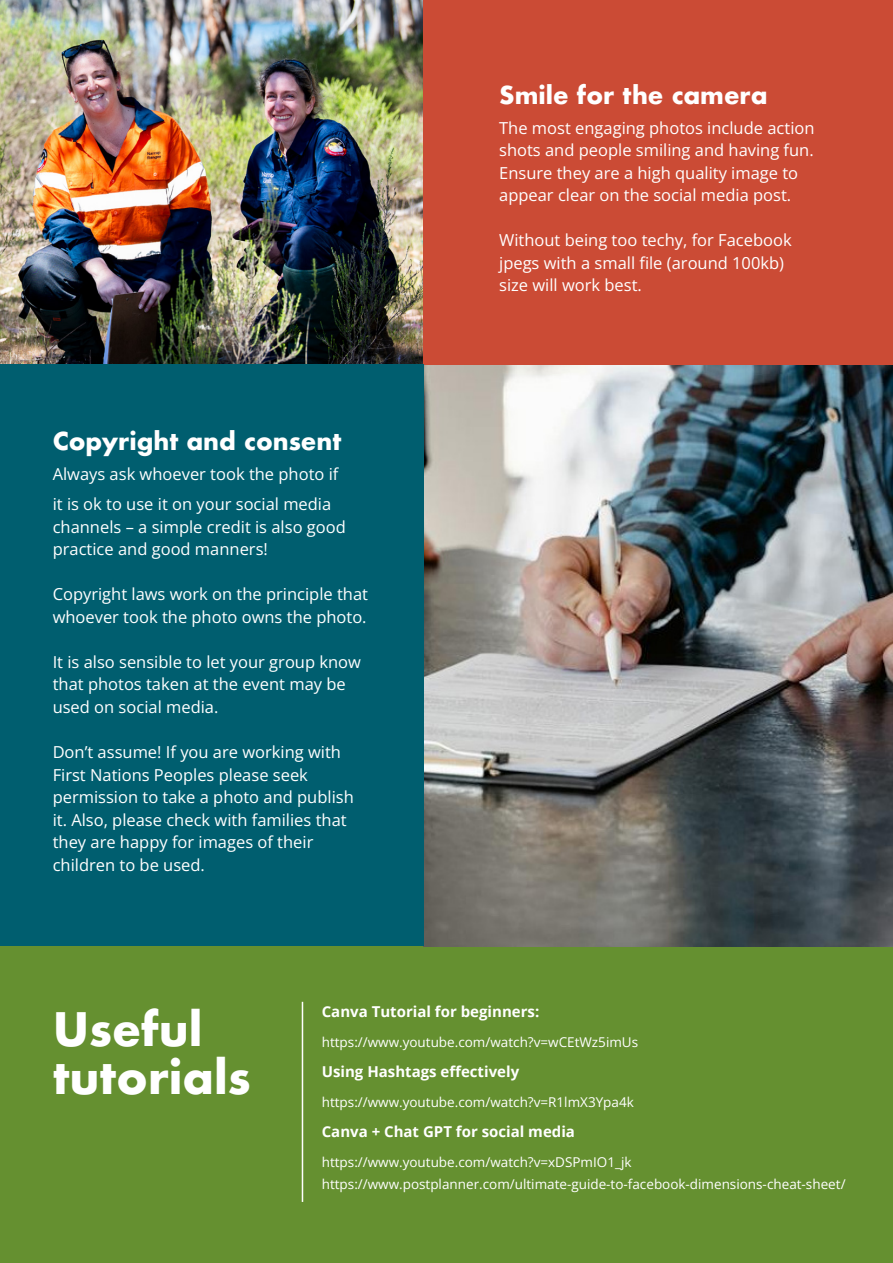
<style>
.page{position:relative;width:893px;height:1263px;background:#fff}
.page>*{position:absolute;margin:0;border:0;box-sizing:border-box;transform-origin:0 0}
.t1{font:700 44.85px/48.3px "Futura";color:#fff}
.t2{font:700 24px "Futura";color:#fff}
.t3{font:16.5px/22.5px "Open Sans";color:#fff}
.t4{font:700 15px "Open Sans";color:#fff}
.t5{font:13.5px/22.5px "Open Sans";color:#fff}
</style>
<div class="page">
<div style="left:0;top:946px;width:893px;height:317px;background:#659030"></div>
<img style="left:0;top:0;width:423px;height:364px">
<img style="left:423px;top:364px;width:470px;height:582px">
<div style="left:423px;top:0;width:470px;height:364px;background:#cb4b35"></div>
<div style="left:0;top:364px;width:423px;height:582px;background:#005e6f"></div>
<hr style="left:302px;top:1002px;width:1px;height:200px;background:#fff">
<h2 class="t2" style="left:53px;top:424px;width:290px">Copyright and consent</h2>
<p class="t3" style="left:53px;top:459px;width:287px;line-height:30px">Always ask whoever took the photo if it is ok to use it on your social media</p>
<p class="t3" style="left:53px;top:515px;width:295px">channels – a simple credit is also good practice and good manners!</p>
<p class="t3" style="left:53px;top:583px;width:317px">Copyright laws work on the principle that whoever took the photo owns the photo.</p>
<p class="t3" style="left:53px;top:650px;width:310px">It is also sensible to let your group know that photos taken at the event may be used on social media.</p>
<p class="t3" style="left:53px;top:740px;width:303px">Don’t assume! If you are working with First Nations Peoples please seek permission to take a photo and publish it. Also, please check with families that they are happy for images of their children to be used.</p>
<h2 class="t2" style="left:499px;top:77px;width:270px">Smile for the camera</h2>
<p class="t3" style="left:499px;top:116px;width:317px">The most engaging photos include action shots and people smiling and having fun.<br>Ensure they are a high quality image to appear clear on the social media post.</p>
<p class="t3" style="left:499px;top:228px;width:294px">Without being too techy, for Facebook jpegs with a small file (around 100kb) size will work best.</p>
<h1 class="t1" style="left:53px;top:1005px;width:199px">Useful tutorials</h1>
<p class="t4" style="left:322px;top:1000px;width:219px">Canva Tutorial for beginners:</p>
<p class="t5" style="left:322px;top:1030px;width:318px">https://www.youtube.com/watch?v=wCEtWz5imUs</p>
<p class="t4" style="left:322px;top:1060px;width:199px">Using Hashtags effectively</p>
<p class="t5" style="left:322px;top:1090px;width:314px">https://www.youtube.com/watch?v=R1lmX3Ypa4k</p>
<p class="t4" style="left:322px;top:1120px;width:255px">Canva + Chat GPT for social media</p>
<p class="t5" style="left:322px;top:1150px;width:525px">https://www.youtube.com/watch?v=xDSPmIO1_jk https://www.postplanner.com/ultimate-guide-to-facebook-dimensions-cheat-sheet/</p>
</div>
